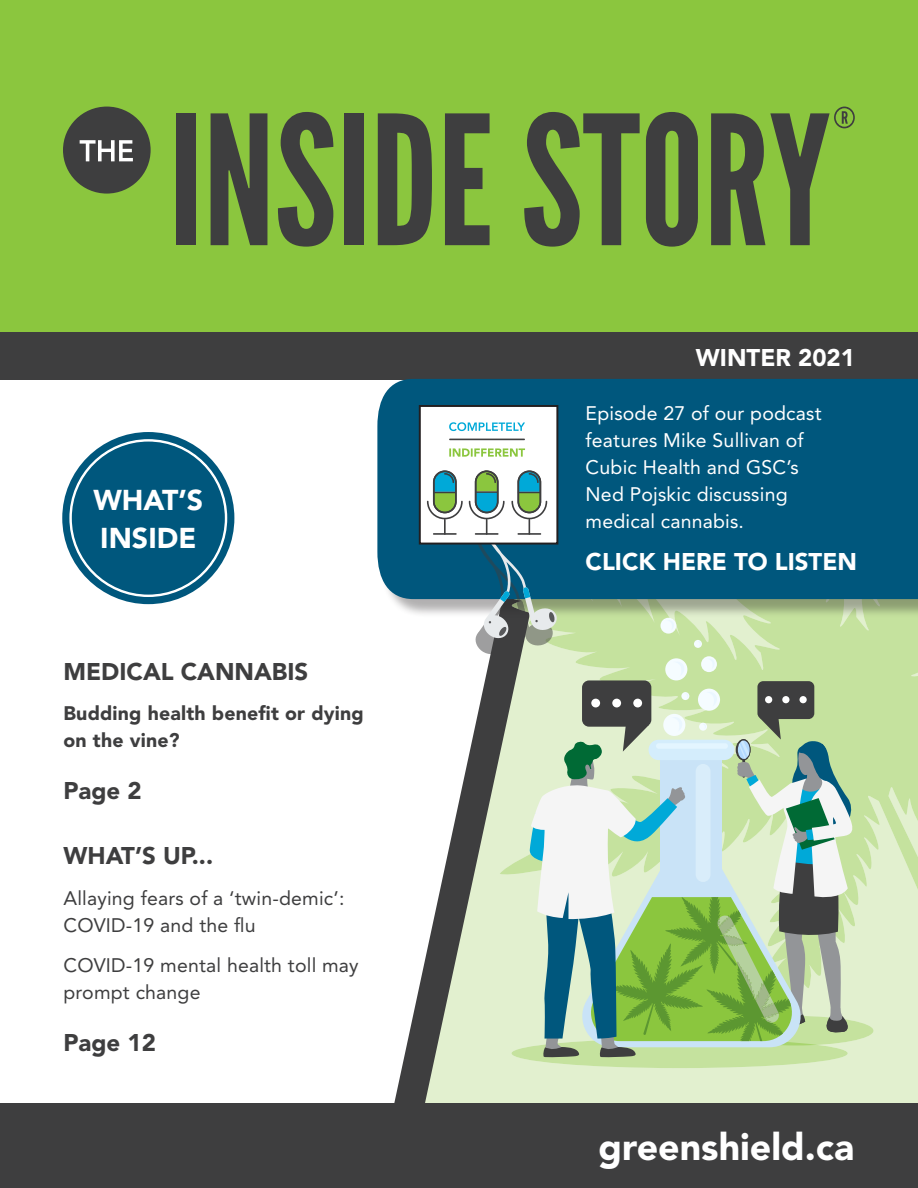
<style>
.page{position:relative;width:918px;height:1188px;background:#fff}
.page>*{position:absolute;margin:0;border:0;box-sizing:border-box;transform-origin:0 0}
.h2{font:900 37.5px "Avenir LT Std";color:#fff}
.h3{font:900 28.5px/37.3px "Avenir LT Std";color:#fff}
.h3-2{font:900 24px "Avenir LT Std";color:#fff}
.h3-3{font:900 24px "Avenir LT Std";color:#3e3e3f}
.h5{font:900 24px "Avenir LT Std";color:#3e3e3f}
.p{font:19.5px/27px "Avenir LT Std";letter-spacing:.01em;color:#fff}
.p-2{font:19.5px/27px "Avenir LT Std";letter-spacing:.01em;color:#3e3e3f}
.p-3{font:900 19.5px/27px "Avenir LT Std";letter-spacing:.01em;color:#3e3e3f}
</style>
<div class="page">
<div style="left:607px;top:1030px;width:311px;height:73px;background:#e2f0cf"></div>
<svg style="left:394px;top:830px;width:213px;height:273px"></svg>
<div style="left:0;top:1103px;width:918px;height:85px;background:#3e3e3f"></div>
<div style="left:62px;top:432px;width:172px;height:172px;background:#00577d;border-radius:50%"></div>
<svg style="left:69px;top:438px;width:159px;height:160px"></svg>
<svg style="left:453px;top:618px;width:465px;height:412px;background:#c7daaf"></svg>
<div style="left:0;top:0;width:918px;height:332px;background:#8bc63e"></div>
<div style="left:0;top:332px;width:918px;height:48px;background:#3e3e3f"></div>
<div style="left:63px;top:107px;width:88px;height:87px;background:#3e3e3f;border-radius:50%"></div>
<div style="left:177px;top:113px;width:19px;height:132px;background:#3e3e3f"></div>
<svg style="left:211px;top:113px;width:56px;height:132px"></svg>
<svg style="left:278px;top:112px;width:55px;height:135px"></svg>
<div style="left:344px;top:113px;width:19px;height:132px;background:#3e3e3f"></div>
<svg style="left:378px;top:113px;width:54px;height:132px"></svg>
<svg style="left:445px;top:113px;width:45px;height:132px"></svg>
<svg style="left:524px;top:112px;width:116px;height:135px"></svg>
<svg style="left:646px;top:112px;width:52px;height:135px"></svg>
<svg style="left:711px;top:107px;width:144px;height:138px"></svg>
<svg style="left:80px;top:140px;width:53px;height:21px"></svg>
<div style="left:380px;top:381px;width:538px;height:237px;background:#231f20;opacity:.35"></div>
<div style="left:377px;top:379px;width:541px;height:220px;background:#00577d"></div>
<div style="left:420px;top:406px;width:137px;height:138px;background:#fff"></div>
<div style="left:419px;top:405px;width:139px;height:140px;border:2px solid #231f20"></div>
<svg style="left:449px;top:422px;width:76px;height:9px"></svg>
<svg style="left:449px;top:448px;width:76px;height:9px"></svg>
<hr style="left:449px;top:439px;width:76px;height:1px;background:#3e3e3f">
<svg style="left:427px;top:471px;width:36px;height:64px"></svg>
<svg style="left:469px;top:471px;width:89px;height:185px"></svg>
<div style="left:512px;top:1039px;width:336px;height:29px;background:#c5e29e;border-radius:50%"></div>
<div style="left:718px;top:1016px;width:156px;height:29px;background:#c5e29e;border-radius:50%"></div>
<div style="left:582px;top:680px;width:69px;height:47px;background:#3e3e3f;border-radius:7px"></div>
<div style="left:591px;top:699px;width:9px;height:8px;background:#fff;border-radius:50%"></div>
<div style="left:612px;top:699px;width:9px;height:8px;background:#fff;border-radius:50%"></div>
<div style="left:633px;top:699px;width:9px;height:8px;background:#fff;border-radius:50%"></div>
<div style="left:757px;top:681px;width:57px;height:38px;background:#3e3e3f;border-radius:6px"></div>
<div style="left:800px;top:696px;width:7px;height:7px;background:#fff;border-radius:50%"></div>
<div style="left:782px;top:696px;width:8px;height:7px;background:#fff;border-radius:50%"></div>
<div style="left:765px;top:696px;width:7px;height:7px;background:#fff;border-radius:50%"></div>
<div style="left:698px;top:689px;width:22px;height:22px;background:#f5fcff;border-radius:50%"></div>
<svg style="left:714px;top:690px;width:5px;height:16px"></svg>
<div style="left:701px;top:656px;width:16px;height:16px;background:#f5fcff;border-radius:50%"></div>
<div style="left:661px;top:618px;width:15px;height:16px;background:#f5fcff;border-radius:50%"></div>
<svg style="left:529px;top:714px;width:326px;height:344px"></svg>
<div style="left:681px;top:692px;width:8px;height:8px;background:#f5fcff;border-radius:50%"></div>
<div style="left:694px;top:640px;width:8px;height:8px;background:#f5fcff;border-radius:50%"></div>
<div style="left:665px;top:658px;width:22px;height:22px;background:#f5fcff;border-radius:50%"></div>
<p class="h3" style="left:93px;top:481px;width:111px">WHAT’S<br>INSIDE</p>
<p class="h3-3" style="left:63px;top:657px;width:246px">MEDICAL CANNABIS</p>
<p class="p-3" style="left:63px;top:700px;width:302px">Budding health benefit or dying on the vine?</p>
<p class="h5" style="left:63px;top:776px;width:80px">Page 2</p>
<p class="h3-3" style="left:63px;top:841px;width:151px">WHAT’S UP...</p>
<p class="p-2" style="left:63px;top:884px;width:283px">Allaying fears of a ‘twin-demic’:<br>COVID-19 and the flu</p>
<p class="p-2" style="left:63px;top:952px;width:297px">COVID-19 mental health toll may prompt change</p>
<p class="h5" style="left:63px;top:1028px;width:94px">Page 12</p>
<p class="h3-2" style="left:696px;top:343px;width:161px">WINTER 2021</p>
<p class="p" style="left:586px;top:400px;width:237px">Episode 27 of our podcast features Mike Sullivan of<br>Cubic Health and GSC’s<br>Ned Pojskic discussing medical cannabis.</p>
<p class="h3-2" style="left:586px;top:547px;width:273px">CLICK HERE TO LISTEN</p>
<h2 class="h2" style="left:599px;top:1124px;width:257px">greenshield.ca</h2>
</div>
